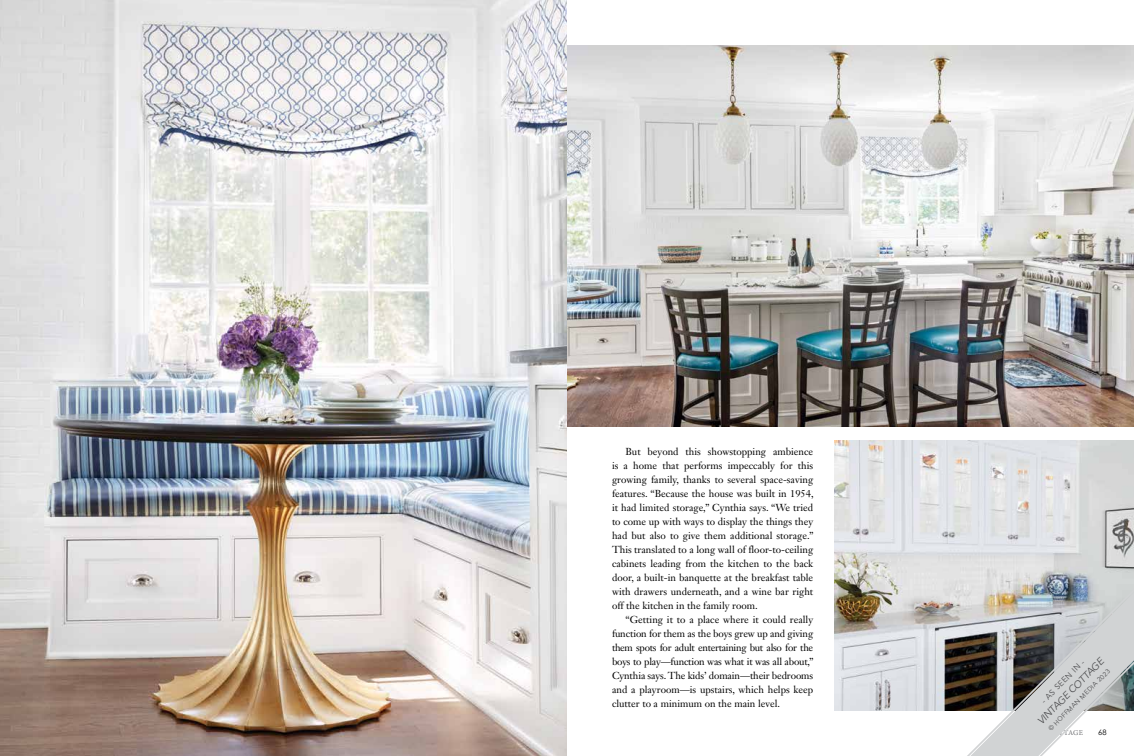
<style>
.page{position:relative;width:1134px;height:756px;background:#fff}
.page>*{position:absolute;margin:0;border:0;box-sizing:border-box;transform-origin:0 0}
.t1{font:10px/14px "Janson Text LT Std";color:#000;text-align:justify}
.t2{font:italic 10px "Avenir";color:#4d4d4f}
.t3{font:8px "Avenir";color:#4d4d4f}
.t4{font:7.5px "Century Gothic";color:#000}
.t5{font:6.5px "Avenir";color:#4d4d4f}
</style>
<div class="page">
<img style="left:567px;top:45px;width:567px;height:382px">
<img style="left:0;top:0;width:567px;height:756px">
<img style="left:835px;top:440px;width:299px;height:271px">
<img style="left:950px;top:578px;width:184px;height:178px">
<p class="t1" style="left:612px;top:444px;width:203px;text-indent:14px">But beyond this showstopping ambience is a home that performs impeccably for this growing family, thanks to several space-saving features. “Because the house was built in 1954, it had limited storage,” Cynthia says. “We tried to come up with ways to display the things they had but also to give them additional storage.” This translated to a long wall of floor-to-ceiling cabinets leading from the kitchen to the back door, a built-in banquette at the breakfast table with drawers underneath, and a wine bar right off the kitchen in the family room.</p>
<p class="t1" style="left:612px;top:612px;width:203px;text-indent:14px">“Getting it to a place where it could really function for them as the boys grew up and giving them spots for adult entertaining but also for the boys to play—function was what it was all about,” Cynthia says. The kids’ domain—their bedrooms and a playroom—is upstairs, which helps keep clutter to a minimum on the main level.</p>
<p class="t2" style="left:1035px;top:718px;width:90px;rotate:-45deg">VINTAGE COTTAGE</p>
<p class="t3" style="left:1039px;top:699px;width:59px;rotate:-45deg">- AS SEEN IN -</p>
<p class="t5" style="left:1047px;top:727px;width:86px;rotate:-45deg">© HOFFMAN MEDIA 2023</p>
<p class="t4" style="left:1098px;top:728px;width:10px">68</p>
</div>
